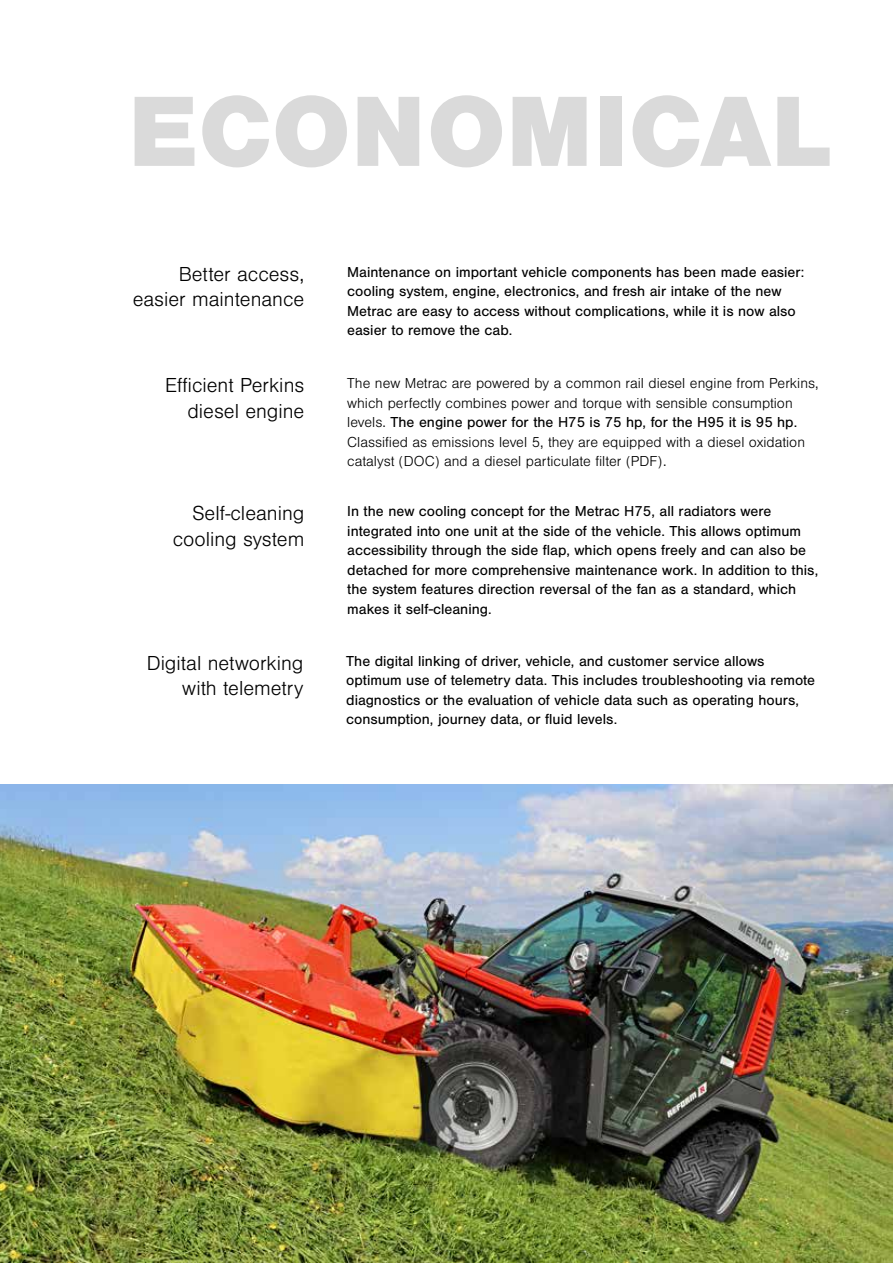
<style>
.page{position:relative;width:893px;height:1263px;background:#fff}
.page>*{position:absolute;margin:0;border:0;box-sizing:border-box;transform-origin:0 0}
.t1{font:900 103.5px "Nimbus San";color:#dadada}
.t2{font:300 21px/25.5px "Nimbus San";color:#000;text-align:right}
.t3{font:15px/19.5px "Nimbus San";color:#000}
.t4{font:300 15px/19.5px "Nimbus San";color:#000}
.s1{font-weight:400}
</style>
<div class="page">
<img style="left:0;top:785px;width:893px;height:478px">
<h1 class="t1" style="left:128px;top:72px;width:705px">ECONOMICAL</h1>
<h2 class="t2" style="left:133px;top:261px;width:173px">Better access, easier maintenance</h2>
<p class="t3" style="left:347px;top:262px;width:458px">Maintenance on important vehicle components has been made easier: cooling system, engine, electronics, and fresh air intake of the new Metrac are easy to access without complications, while it is now also easier to remove the cab.</p>
<h2 class="t2" style="left:165px;top:373px;width:141px">Efficient Perkins diesel engine</h2>
<p class="t4" style="left:347px;top:374px;width:473px">The new Metrac are powered by a common rail diesel engine from Perkins, which perfectly combines power and torque with sensible consumption levels. <span class="s1">The engine power for the H75 is 75 hp, for the H95 it is 95 hp.<br></span>Classified as emissions level 5, they are equipped with a diesel oxidation catalyst (DOC) and a diesel particulate filter (PDF).</p>
<h2 class="t2" style="left:173px;top:501px;width:133px">Self-cleaning cooling system</h2>
<h2 class="t2" style="left:147px;top:650px;width:158px">Digital networking with telemetry</h2>
<p class="t3" style="left:347px;top:502px;width:472px">In the new cooling concept for the Metrac H75, all radiators were integrated into one unit at the side of the vehicle. This allows optimum accessibility through the side flap, which opens freely and can also be detached for more comprehensive maintenance work. In addition to this, the system features direction reversal of the fan as a standard, which makes it self-cleaning.</p>
<p class="t3" style="left:346px;top:651px;width:470px">The digital linking of driver, vehicle, and customer service allows optimum use of telemetry data. This includes troubleshooting via remote diagnostics or the evaluation of vehicle data such as operating hours, consumption, journey data, or fluid levels.</p>
</div>
